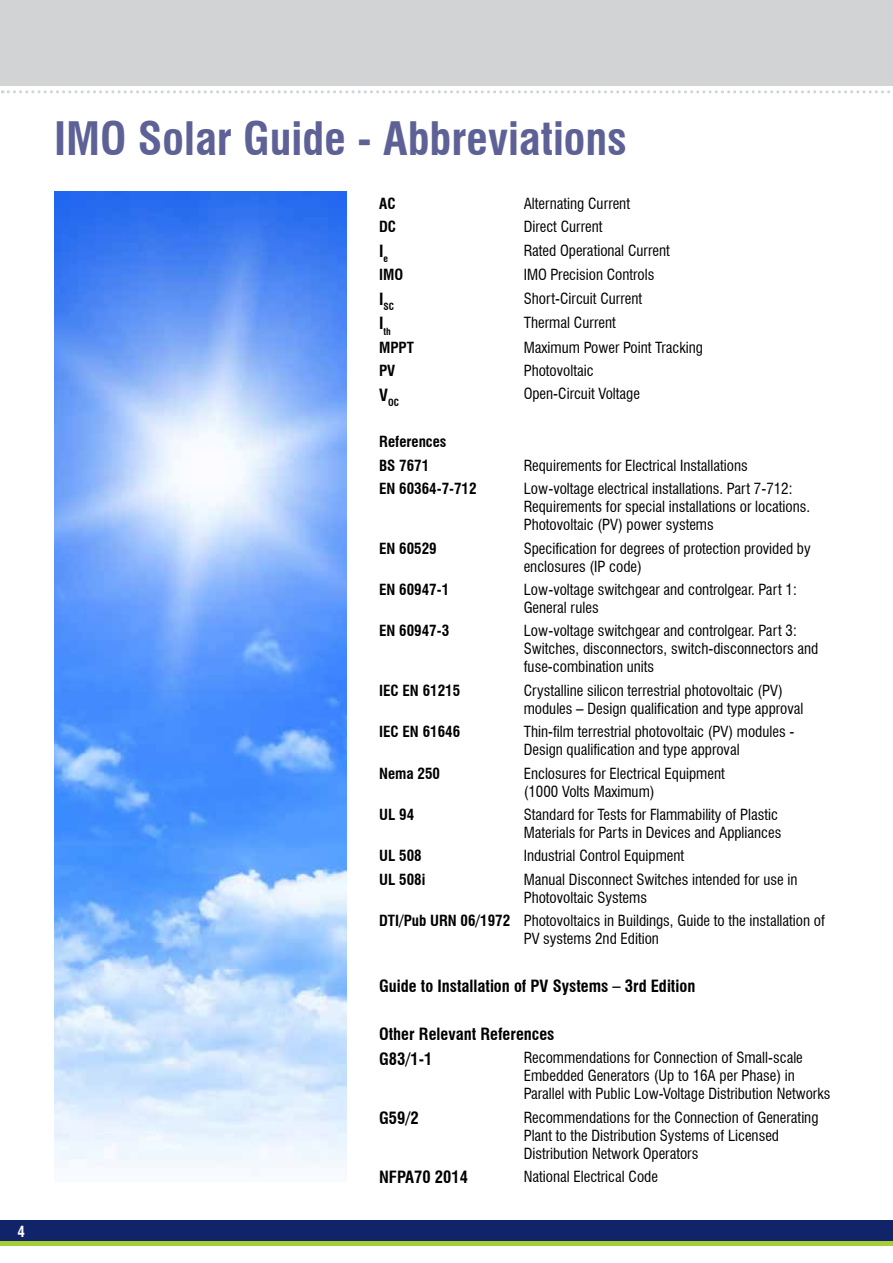
<style>
.page{position:relative;width:893px;height:1263px;background:#fff}
.page>*{position:absolute;margin:0;border:0;box-sizing:border-box;transform-origin:0 0}
.t1{font:700 condensed 45px "Swiss 721 BT";color:#5d6196}
.t2{font:700 condensed 16.5px/24.6px "Swiss 721 BT";color:#000}
.t3{font:condensed 15px/18px "Swiss 721 BT";color:#000}
.t4{font:700 condensed 15px/23.4px "Swiss 721 BT";color:#000}
.t5{font:700 condensed 15px "Swiss 721 BT";color:#fff}
.t6{font:700 condensed 9.6px "Swiss 721 BT";color:#000}
.s1{font-weight:700}
</style>
<div class="page">
<img style="left:54px;top:191px;width:293px;height:985px">
<div style="left:0;top:0;width:893px;height:85px;background:#d1d3d4"></div>
<svg style="left:2px;top:90px;width:888px;height:3px"></svg>
<div style="left:0;top:1220px;width:893px;height:22px;background:#112369"></div>
<div style="left:0;top:1241px;width:893px;height:5px;background:#a6ce39"></div>
<p class="t5" style="left:18px;top:1223px;width:9px">4</p>
<h1 class="t1" style="left:54px;top:112px;width:574px">IMO Solar Guide - Abbreviations</h1>
<p class="t4" style="left:379px;top:192px;width:18px">AC</p>
<p class="t3" style="left:524px;top:194px;width:108px">Alternating Current</p>
<p class="t4" style="left:379px;top:215px;width:19px">DC</p>
<p class="t3" style="left:524px;top:218px;width:80px">Direct Current</p>
<p class="t2" style="left:379px;top:238px;width:11px">I<sub>e</sub></p>
<p class="t3" style="left:524px;top:241px;width:148px">Rated Operational Current</p>
<p class="t4" style="left:379px;top:263px;width:26px">IMO</p>
<p class="t3" style="left:524px;top:266px;width:132px">IMO Precision Controls</p>
<p class="t6" style="left:379px;top:301px;width:16px"><sup>I</sup>SC</p>
<p class="t3" style="left:524px;top:289px;width:120px">Short-Circuit Current</p>
<p class="t6" style="left:379px;top:325px;width:13px"><sup>I</sup>th</p>
<p class="t3" style="left:524px;top:314px;width:94px">Thermal Current</p>
<p class="t4" style="left:379px;top:335px;width:36px">MPPT</p>
<p class="t3" style="left:524px;top:338px;width:181px">Maximum Power Point Tracking</p>
<p class="t4" style="left:379px;top:359px;width:18px">PV</p>
<p class="t3" style="left:524px;top:361px;width:72px">Photovoltaic</p>
<p class="t6" style="left:379px;top:397px;width:21px"><sup>V</sup>OC</p>
<p class="t3" style="left:524px;top:385px;width:118px">Open-Circuit Voltage</p>
<p class="t4" style="left:379px;top:430px;width:69px">References<br>BS 7671</p>
<p class="t3" style="left:524px;top:456px;width:226px">Requirements for Electrical Installations</p>
<p class="t4" style="left:379px;top:477px;width:99px">EN 60364-7-712</p>
<p class="t3" style="left:524px;top:480px;width:288px">Low-voltage electrical installations. Part 7-712:<br>Requirements for special installations or locations.<br>Photovoltaic (PV) power systems</p>
<p class="t4" style="left:379px;top:536px;width:59px">EN 60529</p>
<p class="t3" style="left:524px;top:539px;width:289px">Specification for degrees of protection provided by enclosures (IP code)</p>
<p class="t4" style="left:379px;top:578px;width:72px">EN 60947-1</p>
<p class="t3" style="left:524px;top:580px;width:275px">Low-voltage switchgear and controlgear. Part 1:<br>General rules</p>
<p class="t4" style="left:379px;top:619px;width:72px">EN 60947-3</p>
<p class="t3" style="left:524px;top:622px;width:296px">Low-voltage switchgear and controlgear. Part 3:<br>Switches, disconnectors, switch-disconnectors and fuse-combination units</p>
<p class="t4" style="left:379px;top:679px;width:83px">IEC EN 61215</p>
<p class="t3" style="left:524px;top:681px;width:281px">Crystalline silicon terrestrial photovoltaic (PV) modules – Design qualification and type approval</p>
<p class="t4" style="left:379px;top:720px;width:83px">IEC EN 61646</p>
<p class="t3" style="left:524px;top:723px;width:272px">Thin-film terrestrial photovoltaic (PV) modules -<br>Design qualification and type approval</p>
<p class="t4" style="left:379px;top:761px;width:62px">Nema 250</p>
<p class="t3" style="left:524px;top:764px;width:203px">Enclosures for Electrical Equipment (1000 Volts Maximum)</p>
<p class="t4" style="left:379px;top:803px;width:37px">UL 94</p>
<p class="t3" style="left:524px;top:805px;width:259px">Standard for Tests for Flammability of Plastic<br>Materials for Parts in Devices and Appliances</p>
<p class="t4" style="left:379px;top:844px;width:44px">UL 508</p>
<p class="t3" style="left:524px;top:847px;width:162px">Industrial Control Equipment</p>
<p class="t4" style="left:379px;top:868px;width:48px">UL 508i</p>
<p class="t3" style="left:524px;top:870px;width:275px">Manual Disconnect Switches intended for use in<br>Photovoltaic Systems</p>
<p class="t3" style="left:524px;top:912px;width:303px;text-indent:-145px"><span class="s1">DTI/Pub URN 06/1972</span> Photovoltaics in Buildings, Guide to the installation of<br>PV systems 2nd Edition</p>
<p class="t2" style="left:379px;top:974px;width:318px">Guide to Installation of PV Systems – 3rd Edition</p>
<p class="t2" style="left:379px;top:1022px;width:177px">Other Relevant References<br>G83/1-1</p>
<p class="t3" style="left:524px;top:1049px;width:308px">Recommendations for Connection of Small-scale<br>Embedded Generators (Up to 16A per Phase) in<br>Parallel with Public Low-Voltage Distribution Networks</p>
<p class="t2" style="left:379px;top:1106px;width:41px">G59/2</p>
<p class="t3" style="left:524px;top:1108px;width:296px">Recommendations for the Connection of Generating<br>Plant to the Distribution Systems of Licensed<br>Distribution Network Operators</p>
<p class="t2" style="left:379px;top:1165px;width:90px">NFPA70 2014</p>
<p class="t3" style="left:524px;top:1168px;width:136px">National Electrical Code</p>
</div>
